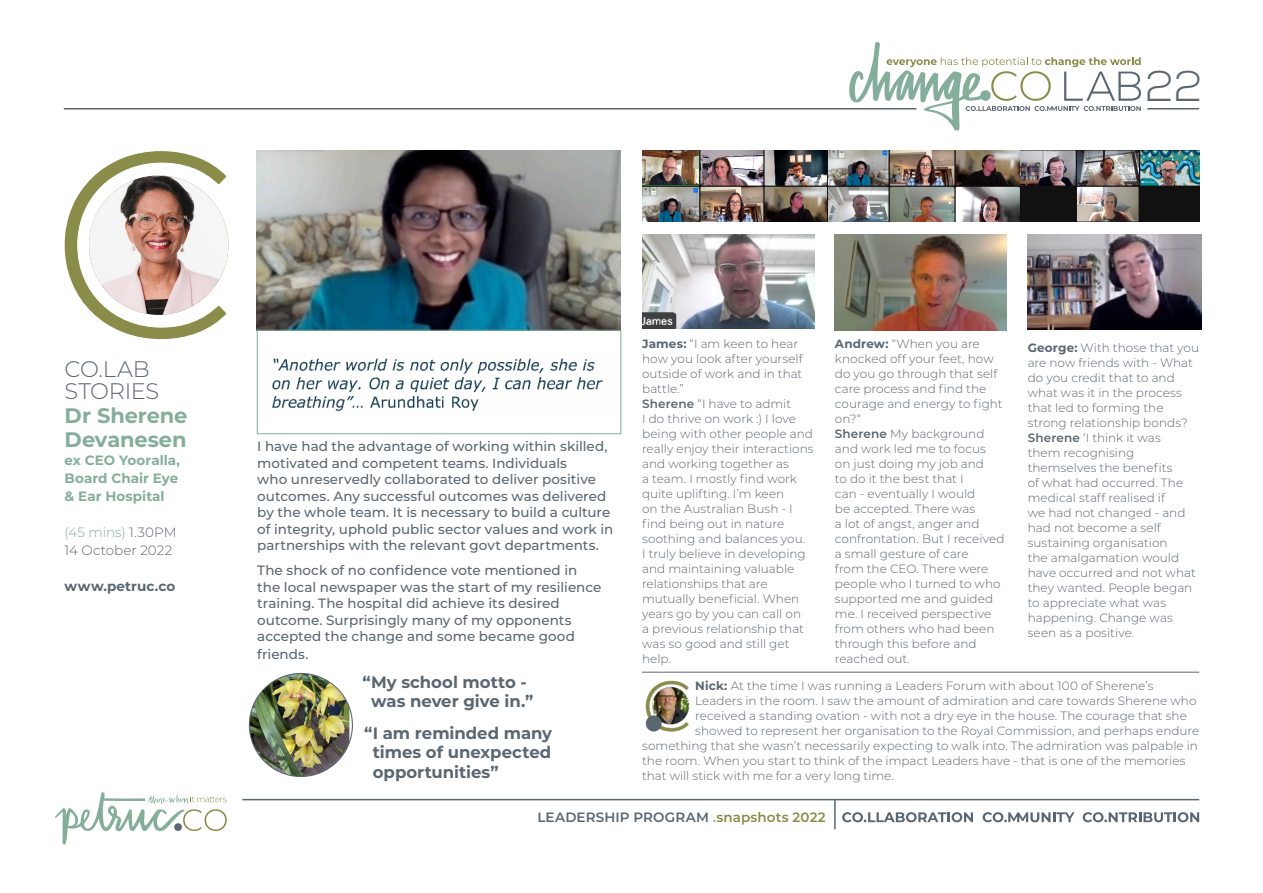
<style>
.page{position:relative;width:1263px;height:893px;background:#fff}
.page>*{position:absolute;margin:0;border:0;box-sizing:border-box;transform-origin:0 0}
.t1{font:300 42.9px "Nexa";color:#5a6671}
.t2{font:300 22.5px/22.5px "Montserrat";letter-spacing:-.015em;color:#5a6671}
.t3{font:700 21px/24px "Montserrat";letter-spacing:-.005em;color:#84ae9a}
.t4{font:700 16.5px/19.5px "Montserrat";color:#5a6671;text-align:justify}
.t5{font:500 13.5px/16.5px "Montserrat";color:#5a6671}
.t6{font:700 13.5px/18px "Montserrat";letter-spacing:.005em;color:#84ae9a}
.t7{font:600 13.5px "Montserrat";letter-spacing:.01em;color:#5a6671}
.t8{font:300 13.5px/18px "Montserrat";color:#5a6671}
.t9{font:700 13.5px "Montserrat";letter-spacing:.01em;color:#5a6671}
.t10{font:300 12px/15px "Montserrat";letter-spacing:.005em;color:#5a6671}
.s1{color:#84ae9a}
.s2{font-weight:700}
.s3{font-weight:600}
.s4{color:#8a8c49}
</style>
<div class="page">
<svg style="left:842px;top:812px;width:131px;height:10px"></svg>
<svg style="left:983px;top:812px;width:91px;height:10px"></svg>
<svg style="left:1083px;top:812px;width:116px;height:10px"></svg>
<svg style="left:55px;top:792px;width:172px;height:53px"></svg>
<hr style="left:64px;top:108px;width:852px;height:2px;background:#5a6671">
<hr style="left:1147px;top:108px;width:52px;height:2px;background:#5a6671">
<hr style="left:834px;top:799px;width:2px;height:30px;background:#5a6671">
<svg style="left:849px;top:44px;width:292px;height:86px"></svg>
<hr style="left:242px;top:799px;width:957px;height:1px;background:#5a6671">
<hr style="left:642px;top:672px;width:557px;height:1px;background:#5a6671">
<svg style="left:64px;top:150px;width:164px;height:190px"></svg>
<img style="left:257px;top:150px;width:364px;height:180px">
<img style="left:272px;top:358px;width:332px;height:54px">
<img style="left:642px;top:235px;width:172px;height:93px">
<img style="left:835px;top:235px;width:171px;height:95px">
<img style="left:249px;top:673px;width:100px;height:103px">
<img style="left:1028px;top:235px;width:174px;height:95px">
<img style="left:642px;top:150px;width:379px;height:72px">
<img style="left:1021px;top:150px;width:178px;height:72px">
<img style="left:645px;top:680px;width:45px;height:52px">
<div style="left:257px;top:330px;width:364px;height:104px;border:1px solid #84ae9a"></div>
<h1 class="t1" style="left:1145px;top:61px;width:59px">22</h1>
<h2 class="t2" style="left:65px;top:357px;width:96px">CO.LAB<br>STORIES</h2>
<h3 class="t3" style="left:65px;top:403px;width:124px">Dr Sherene<br>Devanesen</h3>
<p class="t6" style="left:65px;top:451px;width:117px">ex CEO Yooralla,<br>Board Chair Eye &amp; Ear Hospital</p>
<p class="t8" style="left:65px;top:523px;width:113px"><span class="s1">(45 mins)</span> 1.30PM<br>14 October 2022</p>
<p class="t9" style="left:65px;top:577px;width:112px">www.petruc.co</p>
<p class="t5" style="left:257px;top:438px;width:358px">I have had the advantage of working within skilled, motivated and competent teams. Individuals<br>who unreservedly collaborated to deliver positive outcomes. Any successful outcomes was delivered by the whole team. It is necessary to build a culture of integrity, uphold public sector values and work in partnerships with the relevant govt departments.</p>
<p class="t5" style="left:257px;top:562px;width:346px">The shock of no confidence vote mentioned in the local newspaper was the start of my resilience training. The hospital did achieve its desired outcome. Surprisingly many of my opponents accepted the change and some became good</p>
<p class="t5" style="left:257px;top:646px;width:53px">friends.</p>
<h3 class="t4" style="left:362px;top:671px;width:172px;text-align:center">“My school motto - was never give in.”</h3>
<h3 class="t4" style="left:373px;top:722px;width:181px;text-indent:-9px">“I am reminded many times of unexpected opportunities”</h3>
<p class="t10" style="left:642px;top:335px;width:173px"><span class="s2">James:</span> “I am keen to hear how you look after yourself outside of work and in that battle.”<br><span class="s3">Sherene</span> “I have to admit<br>I do thrive on work :) I love being with other people and really enjoy their interactions and working together as<br>a team. I mostly find work quite uplifting. I’m keen<br>on the Australian Bush - I find being out in nature soothing and balances you.<br>I truly believe in developing and maintaining valuable relationships that are mutually beneficial. When years go by you can call on<br>a previous relationship that was so good and still get help.</p>
<p class="t10" style="left:835px;top:336px;width:171px"><span class="s2">Andrew:</span> “When you are knocked off your feet, how do you go through that self care process and find the courage and energy to fight on?“<br><span class="s3">Sherene</span> My background and work led me to focus on just doing my job and<br>to do it the best that I<br>can - eventually I would<br>be accepted. There was<br>a lot of angst, anger and confrontation. But I received a small gesture of care<br>from the CEO. There were people who I turned to who supported me and guided me. I received perspective from others who had been through this before and reached out.</p>
<p class="t10" style="left:1028px;top:340px;width:173px"><span class="s2">George:</span> With those that you are now friends with - What do you credit that to and what was it in the process that led to forming the strong relationship bonds?<br><span class="s3">Sherene</span> ‘I think it was<br>them recognising themselves the benefits<br>of what had occurred. The medical staff realised if<br>we had not changed - and had not become a self sustaining organisation<br>the amalgamation would have occurred and not what they wanted. People began to appreciate what was happening. Change was seen as a positive.</p>
<p class="t10" style="left:695px;top:678px;width:460px"><span class="s2">Nick:</span> At the time I was running a Leaders Forum with about 100 of Sherene’s</p>
<p class="t10" style="left:695px;top:693px;width:503px">Leaders in the room. I saw the amount of admiration and care towards Sherene who</p>
<p class="t10" style="left:695px;top:708px;width:493px">received a standing ovation - with not a dry eye in the house. The courage that she</p>
<p class="t10" style="left:695px;top:723px;width:505px">showed to represent her organisation to the Royal Commission, and perhaps endure</p>
<p class="t10" style="left:642px;top:738px;width:557px">something that she wasn’t necessarily expecting to walk into. The admiration was palpable in</p>
<p class="t10" style="left:642px;top:753px;width:545px">the room. When you start to think of the impact Leaders have - that is one of the memories</p>
<p class="t10" style="left:642px;top:768px;width:253px">that will stick with me for a very long time.</p>
<p class="t7" style="left:537px;top:808px;width:290px">LEADERSHIP PROGRAM <span class="s1">.</span><span class="s4">snapshots 2022</span></p>
</div>
